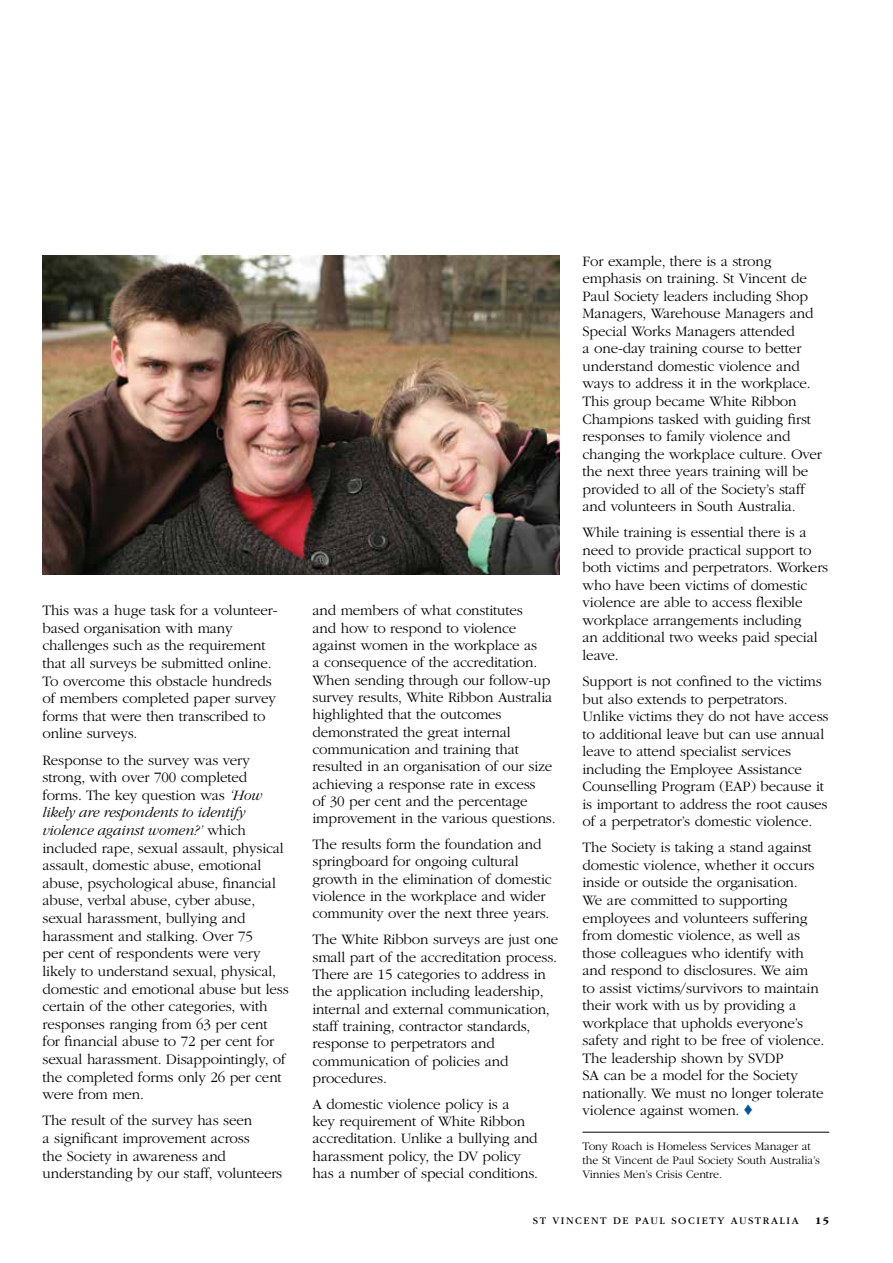
<style>
.page{position:relative;width:893px;height:1263px;background:#fff}
.page>*{position:absolute;margin:0;border:0;box-sizing:border-box;transform-origin:0 0}
.t1{font:300 15px/17.5px "ITC Garamond Std";letter-spacing:-.01em;color:#000}
.t2{font:300 12px/13.8px "ITC Garamond Std";letter-spacing:-.01em;color:#000}
.t3{font:10.5px "ITC Garamond Std";letter-spacing:.15em;color:#000}
.t4{font:700 10.5px "ITC Garamond Std";color:#000}
.s1{font-style:italic}
.s2{color:#0054a4}
</style>
<div class="page">
<hr style="left:583px;top:1132px;width:246px;height:1px;background:#000">
<img style="left:43px;top:255px;width:516px;height:319px">
<p class="t1" style="left:43px;top:602px;width:237px">This was a huge task for a volunteer&shy;based organisation with many challenges such as the requirement that all surveys be submitted online.<br>To overcome this obstacle hundreds of members completed paper survey forms that were then transcribed to online surveys.</p>
<p class="t1" style="left:43px;top:751px;width:248px">Response to the survey was very strong, with over 700 completed forms. The key question was <span class="s1">‘How likely are respondents to identify violence against women?’</span> which included rape, sexual assault, physical assault, domestic abuse, emotional abuse, psychological abuse, financial abuse, verbal abuse, cyber abuse, sexual harassment, bullying and harassment and stalking. Over 75<br>per cent of respondents were very likely to understand sexual, physical, domestic and emotional abuse but less certain of the other categories, with responses ranging from 63 per cent<br>for financial abuse to 72 per cent for sexual harassment. Disappointingly, of the completed forms only 26 per cent were from men.</p>
<p class="t1" style="left:43px;top:1112px;width:241px">The result of the survey has seen<br>a significant improvement across<br>the Society in awareness and understanding by our staff, volunteers</p>
<p class="t1" style="left:583px;top:252px;width:241px">For example, there is a strong emphasis on training. St Vincent de Paul Society leaders including Shop Managers, Warehouse Managers and Special Works Managers attended<br>a one-day training course to better understand domestic violence and ways to address it in the workplace.<br>This group became White Ribbon Champions tasked with guiding first responses to family violence and changing the workplace culture. Over the next three years training will be provided to all of the Society’s staff and volunteers in South Australia.</p>
<p class="t1" style="left:583px;top:524px;width:247px">While training is essential there is a need to provide practical support to both victims and perpetrators. Workers who have been victims of domestic violence are able to access flexible workplace arrangements including<br>an additional two weeks paid special leave.</p>
<p class="t1" style="left:583px;top:673px;width:247px">Support is not confined to the victims but also extends to perpetrators.<br>Unlike victims they do not have access to additional leave but can use annual leave to attend specialist services including the Employee Assistance Counselling Program (EAP) because it is important to address the root causes of a perpetrator’s domestic violence.</p>
<p class="t1" style="left:583px;top:839px;width:243px">The Society is taking a stand against domestic violence, whether it occurs inside or outside the organisation.<br>We are committed to supporting employees and volunteers suffering from domestic violence, as well as those colleagues who identify with and respond to disclosures. We aim<br>to assist victims/survivors to maintain their work with us by providing a workplace that upholds everyone’s safety and right to be free of violence.<br>The leadership shown by SVDP<br>SA can be a model for the Society nationally. We must no longer tolerate violence against women. <span class="s2">♦</span></p>
<p class="t2" style="left:583px;top:1140px;width:239px">Tony Roach is Homeless Services Manager at the St Vincent de Paul Society South Australia’s<br>Vinnies Men’s Crisis Centre.</p>
<p class="t3" style="left:533px;top:1214px;width:267px">ST VINCENT DE PAUL SOCIETY AUSTRALIA</p>
<p class="t4" style="left:815px;top:1214px;width:16px">15</p>
<p class="t1" style="left:313px;top:602px;width:245px">and members of what constitutes<br>and how to respond to violence against women in the workplace as<br>a consequence of the accreditation.<br>When sending through our follow-up survey results, White Ribbon Australia highlighted that the outcomes demonstrated the great internal communication and training that resulted in an organisation of our size achieving a response rate in excess<br>of 30 per cent and the percentage improvement in the various questions.</p>
<p class="t1" style="left:313px;top:836px;width:241px">The results form the foundation and springboard for ongoing cultural growth in the elimination of domestic violence in the workplace and wider community over the next three years.</p>
<p class="t1" style="left:313px;top:931px;width:247px">The White Ribbon surveys are just one small part of the accreditation process.<br>There are 15 categories to address in the application including leadership, internal and external communication, staff training, contractor standards, response to perpetrators and communication of policies and procedures.</p>
<p class="t1" style="left:313px;top:1095px;width:227px">A domestic violence policy is a<br>key requirement of White Ribbon accreditation. Unlike a bullying and harassment policy, the DV policy has a number of special conditions.</p>
</div>
